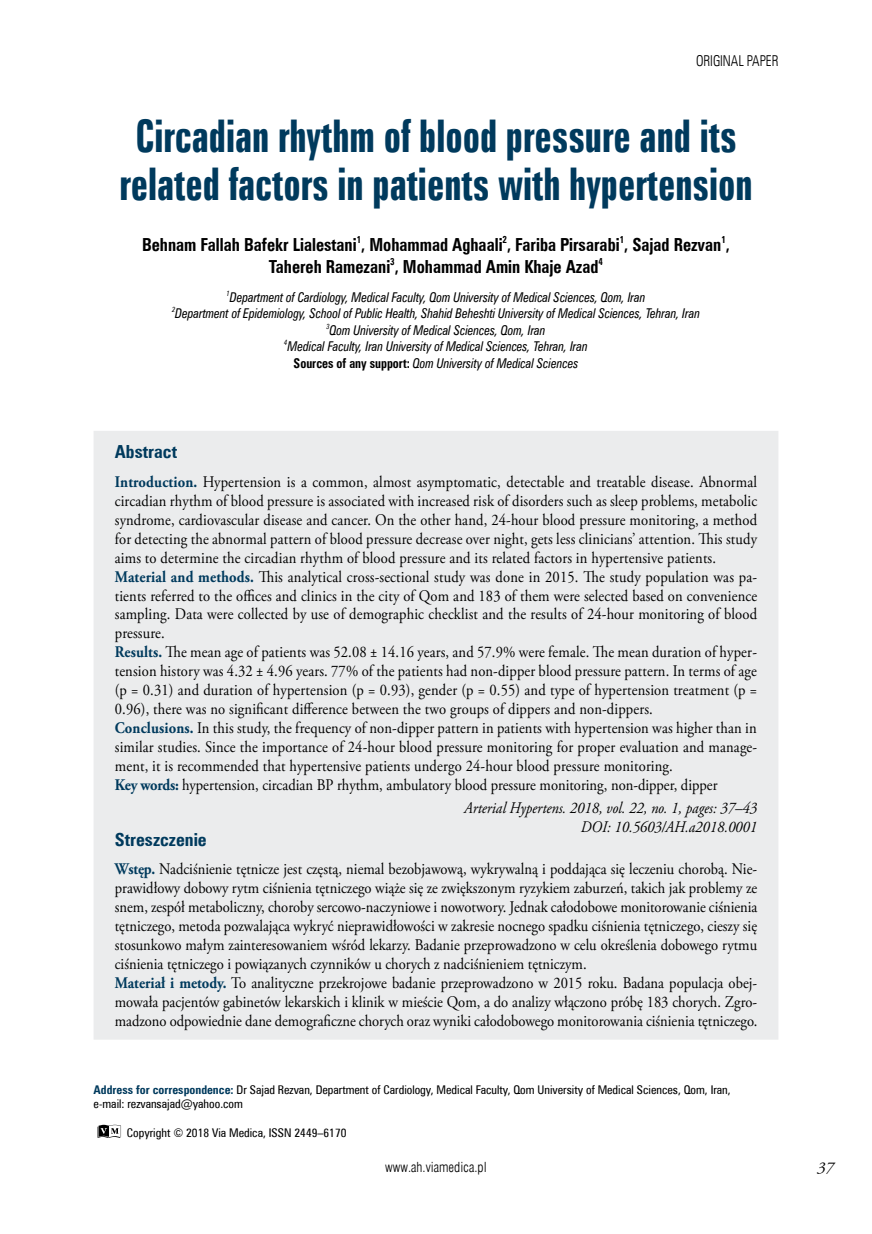
<style>
.page{position:relative;width:872px;height:1234px;background:#fff}
.page>*{position:absolute;margin:0;border:0;box-sizing:border-box;transform-origin:0 0}
.t1{font:700 45px/48px "Zurich X Cn EU";color:#003a5d;text-align:center;scale:.89 1}
.t2{font:700 18px "Zurich Cn EU";color:#000;scale:.92 1}
.t3{font:700 18px "Zurich Cn EU";color:#003a5d}
.t4{font:italic 16.5px "Adobe Garamond Pro";color:#000}
.t5{font:16.2px/18.9px "Adobe Garamond Pro";letter-spacing:.01em;color:#000;scale:.9 1}
.t6{font:italic 16.2px/18.9px "Adobe Garamond Pro";color:#000;text-align:right;scale:.9 1}
.t7{font:15px "Zurich Lt Cn EU";color:#000;scale:.9 1}
.t8{font:italic 13.5px/16.5px "Zurich Cn EU";color:#000;text-align:center;scale:.9 1}
.t9{font:13.5px "Swis 721 Lt Cn EU";color:#000}
.t10{font:12px/14.4px "Zurich Cn EU";color:#000}
.t11{font:700 9.9px "Zurich Cn EU";color:#000;scale:.92 1}
.s1{font-weight:700;font-style:normal}
.s2{font-weight:700;color:#003a5d}
</style>
<div class="page">
<div style="left:94px;top:431px;width:684px;height:608px;background:#ebeced"></div>
<svg style="left:98px;top:1124px;width:23px;height:13px"></svg>
<p class="t7" style="left:696px;top:52px;width:93px">ORIGINAL PAPER</p>
<h1 class="t1" style="left:119px;top:111px;width:713px">Circadian rhythm of blood pressure and its related factors in patients with hypertension</h1>
<p class="t2" style="left:142px;top:233px;width:640px">Behnam Fallah Bafekr Lialestani , Mohammad Aghaali , Fariba Pirsarabi , Sajad Rezvan ,</p>
<p class="t11" style="left:357px;top:233px;width:6px">1</p>
<p class="t11" style="left:502px;top:233px;width:6px">2</p>
<p class="t11" style="left:619px;top:233px;width:6px">1</p>
<p class="t11" style="left:721px;top:233px;width:6px">1</p>
<p class="t2" style="left:269px;top:255px;width:360px">Tahereh Ramezani , Mohammad Amin Khaje Azad</p>
<p class="t11" style="left:390px;top:255px;width:6px">3</p>
<p class="t11" style="left:598px;top:255px;width:6px">4</p>
<p class="t8" style="left:172px;top:289px;width:588px"><sup>1</sup>Department of Cardiology, Medical Faculty, Qom University of Medical Sciences, Qom, Iran<br><sup>2</sup>Department of Epidemiology, School of Public Health, Shahid Beheshti University of Medical Sciences, Tehran, Iran <sup>3</sup>Qom University of Medical Sciences, Qom, Iran<br><sup>4</sup>Medical Faculty, Iran University of Medical Sciences, Tehran, Iran<br><span class="s1">Sources of any support:</span> Qom University of Medical Sciences</p>
<p class="t3" style="left:115px;top:441px;width:64px">Abstract</p>
<p class="t5" style="left:115px;top:473px;width:715px"><span class="s2">Introduction.</span> Hypertension is a common, almost asymptomatic, detectable and treatable disease. Abnormal circadian rhythm of blood pressure is associated with increased risk of disorders such as sleep problems, metabolic syndrome, cardiovascular disease and cancer. On the other hand, 24-hour blood pressure monitoring, a method for detecting the abnormal pattern of blood pressure decrease over night, gets less clinicians’ attention. This study aims to determine the circadian rhythm of blood pressure and its related factors in hypertensive patients.<br><span class="s2">Material and methods.</span> This analytical cross-sectional study was done in 2015. The study population was pa&shy;tients referred to the offices and clinics in the city of Qom and 183 of them were selected based on convenience sampling. Data were collected by use of demographic checklist and the results of 24-hour monitoring of blood pressure.<br><span class="s2">Results.</span> The mean age of patients was 52.08 ± 14.16 years, and 57.9% were female. The mean duration of hyper&shy;tension history was 4.32 ± 4.96 years. 77% of the patients had non-dipper blood pressure pattern. In terms of age (p = 0.31) and duration of hypertension (p = 0.93), gender (p = 0.55) and type of hypertension treatment (p = 0.96), there was no significant difference between the two groups of dippers and non-dippers.<br><span class="s2">Conclusions.</span> In this study, the frequency of non-dipper pattern in patients with hypertension was higher than in similar studies. Since the importance of 24-hour blood pressure monitoring for proper evaluation and manage&shy;ment, it is recommended that hypertensive patients undergo 24-hour blood pressure monitoring.<br><span class="s2">Key words:</span> hypertension, circadian BP rhythm, ambulatory blood pressure monitoring, non-dipper, dipper</p>
<p class="t6" style="left:464px;top:798px;width:327px">Arterial Hypertens. 2018, vol. 22, no. 1, pages: 37–43<br>DOI: 10.5603/AH.a2018.0001</p>
<p class="t3" style="left:115px;top:827px;width:93px">Streszczenie</p>
<p class="t5" style="left:115px;top:860px;width:715px"><span class="s2">Wstęp.</span> Nadciśnienie tętnicze jest częstą, niemal bezobjawową, wykrywalną i poddająca się leczeniu chorobą. Nie&shy;prawidłowy dobowy rytm ciśnienia tętniczego wiąże się ze zwiększonym ryzykiem zaburzeń, takich jak problemy ze snem, zespół metaboliczny, choroby sercowo-naczyniowe i nowotwory. Jednak całodobowe monitorowanie ciśnienia tętniczego, metoda pozwalająca wykryć nieprawidłowości w zakresie nocnego spadku ciśnienia tętniczego, cieszy się stosunkowo małym zainteresowaniem wśród lekarzy. Badanie przeprowadzono w celu określenia dobowego rytmu ciśnienia tętniczego i powiązanych czynników u chorych z nadciśnieniem tętniczym.<br><span class="s2">Materiał i metody.</span> To analityczne przekrojowe badanie przeprowadzono w 2015 roku. Badana populacja obej&shy;mowała pacjentów gabinetów lekarskich i klinik w mieście Qom, a do analizy włączono próbę 183 chorych. Zgro&shy;madzono odpowiednie dane demograficzne chorych oraz wyniki całodobowego monitorowania ciśnienia tętniczego.</p>
<p class="t10" style="left:94px;top:1081px;width:638px"><span class="s2">Address for correspondence:</span> Dr Sajad Rezvan, Department of Cardiology, Medical Faculty, Qom University of Medical Sciences, Qom, Iran, e-mail: rezvansajad@yahoo.com</p>
<p class="t10" style="left:127px;top:1125px;width:221px">Copyright © 2018 Via Medica, ISSN 2449–6170</p>
<p class="t9" style="left:385px;top:1158px;width:103px">www.ah.viamedica.pl</p>
<p class="t4" style="left:817px;top:1157px;width:18px">37</p>
</div>
